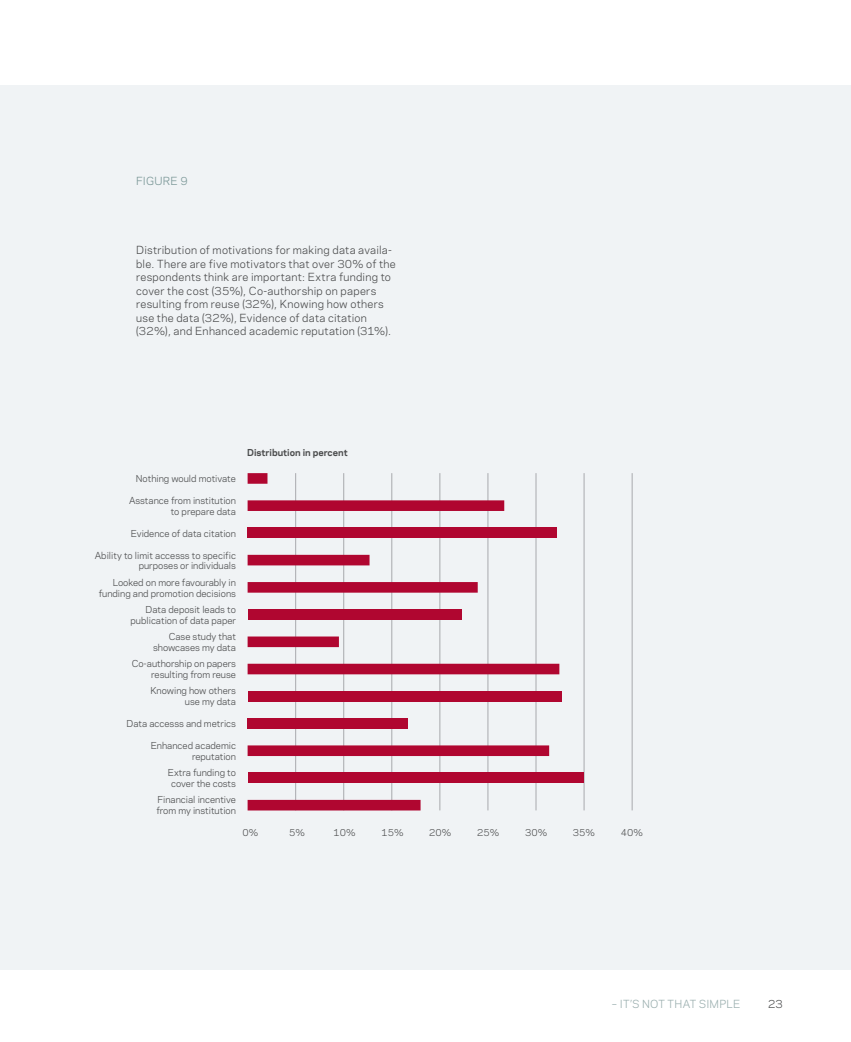
<style>
.page{position:relative;width:851px;height:1042px;background:#fff}
.page>*{position:absolute;margin:0;border:0;box-sizing:border-box;transform-origin:0 0}
.t1{font:10.5px/13.5px "Galaxie Polaris";letter-spacing:.025em;color:#4b4c4d}
.t2{font:10.5px "Galaxie Polaris";letter-spacing:.025em;color:#9bafaf}
.t3{font:10.5px "Galaxie Polaris";letter-spacing:.02em;color:#799696}
.t4{font:9px/10.8px "Galaxie Polaris";color:#4b4c4d;text-align:right}
.t5{font:700 9px "Galaxie Polaris";color:#4b4c4d}
</style>
<div class="page">
<div style="left:0;top:85px;width:850px;height:884px;background:#f0f3f5"></div>
<hr style="left:295px;top:473px;width:1px;height:337px;background:#a8a9ad">
<hr style="left:343px;top:473px;width:1px;height:337px;background:#a8a9ad">
<hr style="left:391px;top:473px;width:1px;height:337px;background:#a8a9ad">
<hr style="left:439px;top:473px;width:1px;height:337px;background:#a8a9ad">
<hr style="left:487px;top:473px;width:1px;height:337px;background:#a8a9ad">
<hr style="left:535px;top:473px;width:1px;height:337px;background:#a8a9ad">
<hr style="left:631px;top:473px;width:1px;height:337px;background:#a8a9ad">
<hr style="left:583px;top:473px;width:1px;height:337px;background:#a8a9ad">
<div style="left:247px;top:800px;width:173px;height:10px;background:#b00630"></div>
<div style="left:247px;top:772px;width:336px;height:11px;background:#b00630"></div>
<div style="left:247px;top:745px;width:302px;height:11px;background:#b00630"></div>
<div style="left:247px;top:718px;width:161px;height:11px;background:#b00630"></div>
<div style="left:247px;top:691px;width:314px;height:10px;background:#b00630"></div>
<div style="left:247px;top:664px;width:312px;height:10px;background:#b00630"></div>
<div style="left:247px;top:636px;width:92px;height:11px;background:#b00630"></div>
<div style="left:247px;top:609px;width:214px;height:11px;background:#b00630"></div>
<div style="left:247px;top:582px;width:230px;height:11px;background:#b00630"></div>
<div style="left:247px;top:555px;width:122px;height:10px;background:#b00630"></div>
<div style="left:247px;top:527px;width:310px;height:11px;background:#b00630"></div>
<div style="left:247px;top:500px;width:257px;height:11px;background:#b00630"></div>
<div style="left:247px;top:473px;width:20px;height:11px;background:#b00630"></div>
<p class="t3" style="left:136px;top:176px;width:53px">FIGURE 9</p>
<p class="t1" style="left:136px;top:244px;width:261px">Distribution of motivations for making data availa&shy;ble. There are five motivators that over 30% of the respondents think are important: Extra funding to cover the cost (35%), Co-authorship on papers resulting from reuse (32%), Knowing how others use the data (32%), Evidence of data citation (32%), and Enhanced academic reputation (31%).</p>
<p class="t4" style="left:136px;top:474px;width:102px">Nothing would motivate</p>
<p class="t4" style="left:129px;top:496px;width:108px">Asstance from institution to prepare data</p>
<p class="t4" style="left:131px;top:528px;width:107px">Evidence of data citation</p>
<p class="t4" style="left:95px;top:550px;width:143px">Ability to limit accesss to specific purposes or individuals</p>
<p class="t4" style="left:99px;top:578px;width:139px">Looked on more favourably in funding and promotion decisions</p>
<p class="t4" style="left:130px;top:605px;width:107px">Data deposit leads to publication of data paper</p>
<p class="t4" style="left:153px;top:632px;width:84px">Case study that showcases my data</p>
<p class="t4" style="left:132px;top:659px;width:106px">Co-authorship on papers resulting from reuse</p>
<p class="t4" style="left:150px;top:686px;width:87px">Knowing how others use my data</p>
<p class="t4" style="left:127px;top:718px;width:111px">Data accesss and metrics</p>
<p class="t4" style="left:151px;top:740px;width:87px">Enhanced academic reputation</p>
<p class="t4" style="left:168px;top:768px;width:70px;text-align:center">Extra funding to cover the costs</p>
<p class="t4" style="left:156px;top:795px;width:81px;text-align:left">Financial incentive from my institution</p>
<p class="t5" style="left:247px;top:448px;width:102px">Distribution in percent</p>
<p class="t4" style="left:242px;top:827px;width:17px">0%</p>
<p class="t4" style="left:289px;top:827px;width:17px">5%</p>
<p class="t4" style="left:333px;top:827px;width:24px">10%</p>
<p class="t4" style="left:381px;top:827px;width:24px">15%</p>
<p class="t4" style="left:429px;top:827px;width:24px">20%</p>
<p class="t4" style="left:477px;top:827px;width:24px">25%</p>
<p class="t4" style="left:525px;top:827px;width:24px">30%</p>
<p class="t4" style="left:573px;top:827px;width:24px">35%</p>
<p class="t4" style="left:620px;top:827px;width:24px">40%</p>
<p class="t2" style="left:612px;top:999px;width:130px">– IT’S NOT THAT SIMPLE</p>
<p class="t1" style="left:768px;top:998px;width:16px">23</p>
</div>
